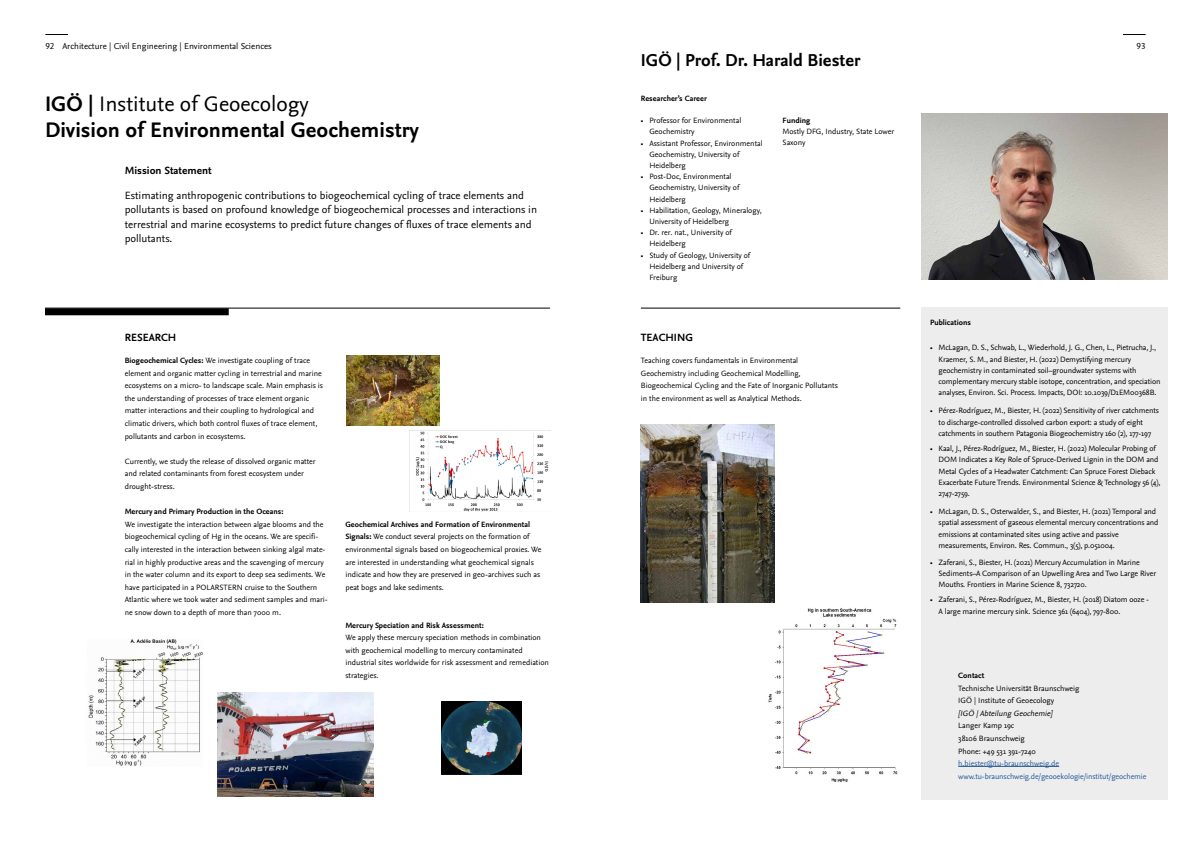
<style>
.page{position:relative;width:1191px;height:842px;background:#fff}
.page>*{position:absolute;margin:0;border:0;box-sizing:border-box;transform-origin:0 0}
.t1{font:700 22px/26px "Nexus Sans Pro";color:#000}
.t2{font:700 18px "Nexus Sans Pro";color:#000}
.t3{font:11px/14.3px "Nexus Sans Pro";color:#000}
.t4{font:700 11px "Nexus Sans Pro";color:#000}
.t5{font:9px "Nexus Sans Pro";color:#000}
.t6{font:8px/12.6px "Nexus Sans Pro";color:#000}
.t7{font:700 8px "Nexus Sans Pro";color:#000}
.t8{font:8px/12.6px "Nexus Sans Pro";letter-spacing:-.01em;color:#275b9b}
.t9{font:italic 8px "Nexus Sans Pro";color:#000}
.s1{font-weight:400}
.s2{font-weight:700}
</style>
<div class="page">
<svg style="left:45px;top:34px;width:23px;height:1px"></svg>
<svg style="left:1123px;top:34px;width:22px;height:1px"></svg>
<div style="left:921px;top:308px;width:247px;height:492px;background:#ededed"></div>
<div style="left:45px;top:308px;width:184px;height:7px;background:#000"></div>
<hr style="left:641px;top:308px;width:259px;height:1px;background:#000">
<hr style="left:45px;top:308px;width:505px;height:1px;background:#000">
<hr style="left:958px;top:766px;width:101px;height:1px;background:#275b9b">
<img style="left:921px;top:113px;width:246px;height:166px">
<img style="left:441px;top:701px;width:80px;height:73px">
<img style="left:88px;top:639px;width:114px;height:127px">
<img style="left:346px;top:356px;width:93px;height:70px">
<img style="left:218px;top:693px;width:155px;height:103px">
<img style="left:409px;top:430px;width:141px;height:82px">
<img style="left:641px;top:424px;width:133px;height:179px">
<img style="left:768px;top:608px;width:130px;height:175px">
<p class="t5" style="left:45px;top:39px;width:228px">92 Architecture | Civil Engineering | Environmental Sciences</p>
<p class="t5" style="left:1136px;top:39px;width:10px">93</p>
<h2 class="t2" style="left:641px;top:46px;width:221px">IGÖ | Prof. Dr. Harald Biester</h2>
<h1 class="t1" style="left:45px;top:90px;width:375px">IGÖ | <span class="s1">Institute of Geoecology<br></span>Division of Environmental Geochemistry</h1>
<h3 class="t4" style="left:125px;top:162px;width:88px">Mission Statement</h3>
<p class="t3" style="left:125px;top:188px;width:414px">Estimating anthropogenic contributions to biogeochemical cycling of trace elements and pollutants is based on profound knowledge of biogeochemical processes and interactions in terrestrial and marine ecosystems to predict future changes of fluxes of trace elements and pollutants.</p>
<h3 class="t4" style="left:125px;top:329px;width:53px">RESEARCH</h3>
<p class="t6" style="left:125px;top:353px;width:200px"><span class="s2">Biogeochemical Cycles:</span> We investigate coupling of trace element and organic matter cycling in terrestrial and marine ecosystems on a micro- to landscape scale. Main emphasis is the understanding of processes of trace element organic matter interactions and their coupling to hydrological and climatic drivers, which both control fluxes of trace element, pollutants and carbon in ecosystems.</p>
<p class="t6" style="left:125px;top:454px;width:192px">Currently, we study the release of dissolved organic matter and related contaminants from forest ecosystem under drought-stress.</p>
<p class="t7" style="left:125px;top:505px;width:160px">Mercury and Primary Production in the Oceans:</p>
<p class="t6" style="left:125px;top:517px;width:204px">We investigate the interaction between algae blooms and the biogeochemical cycling of Hg in the oceans. We are specifi&shy;cally interested in the interaction between sinking algal mate&shy;rial in highly productive areas and the scavenging of mercury in the water column and its export to deep sea sediments. We have participated in a POLARSTERN cruise to the Southern Atlantic where we took water and sediment samples and mari&shy;ne snow down to a depth of more than 7000 m.</p>
<p class="t6" style="left:345px;top:517px;width:198px"><span class="s2">Geochemical Archives and Formation of Environmental Signals:</span> We conduct several projects on the formation of environmental signals based on biogeochemical proxies. We are interested in understanding what geochemical signals indicate and how they are preserved in geo-archives such as peat bogs and lake sediments.</p>
<p class="t7" style="left:345px;top:619px;width:140px">Mercury Speciation and Risk Assessment:</p>
<p class="t6" style="left:345px;top:631px;width:205px">We apply these mercury speciation methods in combination with geochemical modelling to mercury contaminated industrial sites worldwide for risk assessment and remediation strategies.</p>
<p class="t7" style="left:641px;top:92px;width:67px">Researcher’s Career</p>
<p class="t6" style="left:649px;top:115px;width:93px;line-height:11.2px;text-indent:-9px">• Professor for Environmental<br>Geochemistry</p>
<p class="t6" style="left:649px;top:137px;width:115px;line-height:11.2px;text-indent:-9px">• Assistant Professor, Environmental<br>Geochemistry, University of<br>Heidelberg</p>
<p class="t6" style="left:649px;top:171px;width:91px;line-height:11.2px;text-indent:-9px">• Post-Doc, Environmental<br>Geochemistry, University of<br>Heidelberg</p>
<p class="t6" style="left:649px;top:204px;width:114px;line-height:11.2px;text-indent:-9px">• Habilitation, Geology, Mineralogy,<br>University of Heidelberg</p>
<p class="t6" style="left:649px;top:227px;width:84px;line-height:11.2px;text-indent:-9px">• Dr. rer. nat., University of<br>Heidelberg</p>
<p class="t6" style="left:649px;top:249px;width:102px;line-height:11.2px;text-indent:-9px">• Study of Geology, University of<br>Heidelberg and University of<br>Freiburg</p>
<h3 class="t4" style="left:641px;top:329px;width:54px">TEACHING</h3>
<p class="t7" style="left:782px;top:114px;width:29px">Funding</p>
<p class="t6" style="left:782px;top:125px;width:113px;line-height:11.2px">Mostly DFG, Industry, State Lower<br>Saxony</p>
<p class="t6" style="left:641px;top:353px;width:198px">Teaching covers fundamentals in Environmental Geochemistry including Geochemical Modelling, Biogeochemical Cycling and the Fate of Inorganic Pollutants in the environment as well as Analytical Methods.</p>
<p class="t7" style="left:930px;top:316px;width:42px">Publications</p>
<p class="t6" style="left:938px;top:342px;width:223px;line-height:11.2px;text-indent:-9px">• McLagan, D. S., Schwab, L., Wiederhold, J. G., Chen, L., Pietrucha, J., Kraemer, S. M., and Biester, H. (2022) Demystifying mercury geochemistry in contaminated soil–groundwater systems with complementary mercury stable isotope, concentration, and speciation analyses, Environ. Sci. Process. Impacts, DOI: 10.1039/D1EM00368B.</p>
<p class="t6" style="left:938px;top:405px;width:222px;line-height:11.2px;text-indent:-9px">• Pérez-Rodríguez, M., Biester, H. (2022) Sensitivity of river catchments to discharge-controlled dissolved carbon export: a study of eight catchments in southern Patagonia Biogeochemistry 160 (2), 177-197</p>
<p class="t6" style="left:938px;top:442px;width:223px;line-height:11.2px;text-indent:-9px">• Kaal, J., Pérez-Rodríguez, M., Biester, H. (2022) Molecular Probing of DOM Indicates a Key Role of Spruce-Derived Lignin in the DOM and Metal Cycles of a Headwater Catchment: Can Spruce Forest Dieback Exacerbate Future Trends. Environmental Science &amp; Technology 56 (4), 2747-2759.</p>
<p class="t6" style="left:938px;top:505px;width:221px;line-height:11.2px;text-indent:-9px">• McLagan, D. S., Osterwalder, S., and Biester, H. (2021) Temporal and spatial assessment of gaseous elemental mercury concentrations and emissions at contaminated sites using active and passive measurements, Environ. Res. Commun., 3(5), p.051004.</p>
<p class="t6" style="left:938px;top:556px;width:219px;line-height:11.2px;text-indent:-9px">• Zaferani, S., Biester, H. (2021) Mercury Accumulation in Marine<br>Sediments–A Comparison of an Upwelling Area and Two Large River<br>Mouths. Frontiers in Marine Science 8, 732720.</p>
<p class="t6" style="left:938px;top:594px;width:212px;line-height:11.2px;text-indent:-9px">• Zaferani, S., Pérez-Rodríguez, M., Biester, H. (2018) Diatom ooze -<br>A large marine mercury sink. Science 361 (6404), 797-800.</p>
<p class="t7" style="left:958px;top:669px;width:28px">Contact</p>
<p class="t6" style="left:958px;top:681px;width:123px">Technische Universität Braunschweig<br>IGÖ | Institute of Geoecology</p>
<p class="t9" style="left:958px;top:707px;width:96px">[IGÖ |Abteilung Geochemie]</p>
<p class="t6" style="left:958px;top:719px;width:79px">Langer Kamp 19c<br>38106 Braunschweig<br>Phone: +49 531 391-7240</p>
<p class="t8" style="left:958px;top:757px;width:190px">h.biester@tu-braunschweig.de www.tu-braunschweig.de/geooekologie/institut/geochemie</p>
</div>
